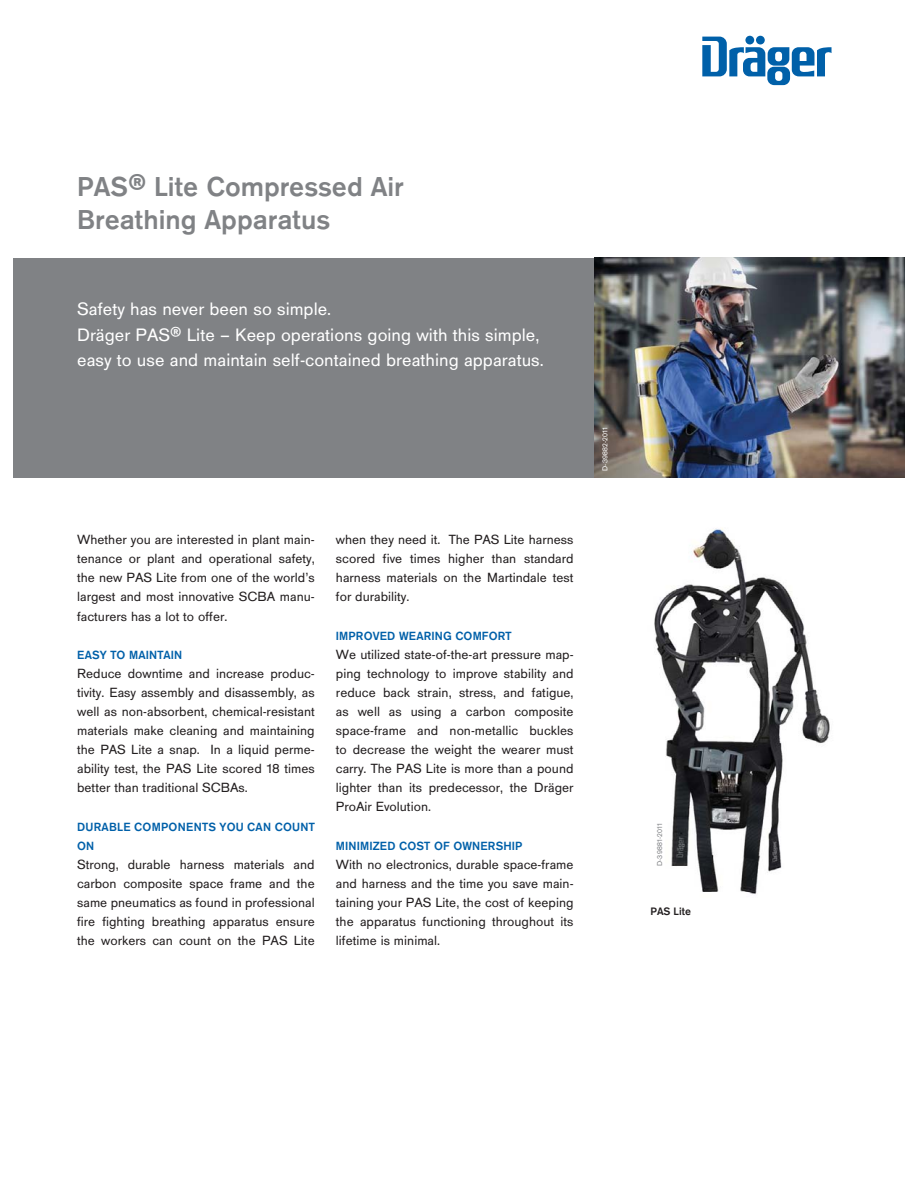
<style>
.page{position:relative;width:918px;height:1188px;background:#fff}
.page>*{position:absolute;margin:0;border:0;box-sizing:border-box;transform-origin:0 0}
.t1{font:700 28.5px/33px "Draeger San";color:#808285}
.t2{font:18.75px/25.5px "Draeger San";color:#fff}
.t3{font:13.8px/19px "Draeger San";color:#231f20;text-align:justify}
.t4{font:700 12.3px/19px "Draeger San";letter-spacing:.01em;color:#0060a9}
.t5{font:700 11.25px "Draeger San";color:#231f20}
.t6{font:7.5px "Draeger San";letter-spacing:.025em;color:#fff}
.t7{font:7.5px "Draeger San";letter-spacing:.025em;color:#808285}
</style>
<div class="page">
<img style="left:654px;top:528px;width:176px;height:366px">
<div style="left:13px;top:258px;width:624px;height:219px;background:#808285"></div>
<img style="left:595px;top:258px;width:309px;height:219px">
<svg style="left:702px;top:37px;width:130px;height:48px"></svg>
<h1 class="t1" style="left:77px;top:173px;width:328px">PAS® Lite Compressed Air<br>Breathing Apparatus</h1>
<h2 class="t2" style="left:77px;top:298px;width:468px">Safety has never been so simple.<br>Dräger PAS® Lite – Keep operations going with this simple, easy to use and maintain self-contained breathing apparatus.</h2>
<p class="t3" style="left:77px;top:531px;width:239px">Whether you are interested in plant main&shy;tenance or plant and operational safety, the new PAS Lite from one of the world’s largest and most innovative SCBA manu&shy;facturers has a lot to offer.</p>
<p class="t4" style="left:77px;top:646px;width:107px">EASY TO MAINTAIN</p>
<p class="t3" style="left:77px;top:665px;width:239px">Reduce downtime and increase produc&shy;tivity. Easy assembly and disassembly, as well as non-absorbent, chemical-resistant materials make cleaning and maintaining the PAS Lite a snap. In a liquid perme&shy;ability test, the PAS Lite scored 18 times better than traditional SCBAs.</p>
<p class="t4" style="left:77px;top:818px;width:239px">DURABLE COMPONENTS YOU CAN COUNT<br>ON</p>
<p class="t3" style="left:77px;top:856px;width:239px">Strong, durable harness materials and carbon composite space frame and the same pneumatics as found in professional fire fighting breathing apparatus ensure the workers can count on the PAS Lite</p>
<p class="t3" style="left:336px;top:531px;width:239px">when they need it. The PAS Lite harness scored five times higher than standard harness materials on the Martindale test for durability.</p>
<p class="t4" style="left:336px;top:627px;width:177px">IMPROVED WEARING COMFORT</p>
<p class="t3" style="left:336px;top:646px;width:239px">We utilized state-of-the-art pressure map&shy;ping technology to improve stability and reduce back strain, stress, and fatigue, as well as using a carbon composite space-frame and non-metallic buckles to decrease the weight the wearer must carry. The PAS Lite is more than a pound lighter than its predecessor, the Dräger ProAir Evolution.</p>
<p class="t4" style="left:336px;top:837px;width:188px">MINIMIZED COST OF OWNERSHIP</p>
<p class="t3" style="left:336px;top:856px;width:239px">With no electronics, durable space-frame and harness and the time you save main&shy;taining your PAS Lite, the cost of keeping the apparatus functioning throughout its lifetime is minimal.</p>
<p class="t6" style="left:603px;top:471px;width:46px;rotate:-90deg">D-39882-2011</p>
<p class="t7" style="left:657px;top:866px;width:45px;rotate:-90deg">D-39881-2011</p>
<p class="t5" style="left:650px;top:908px;width:42px">PAS Lite</p>
</div>
